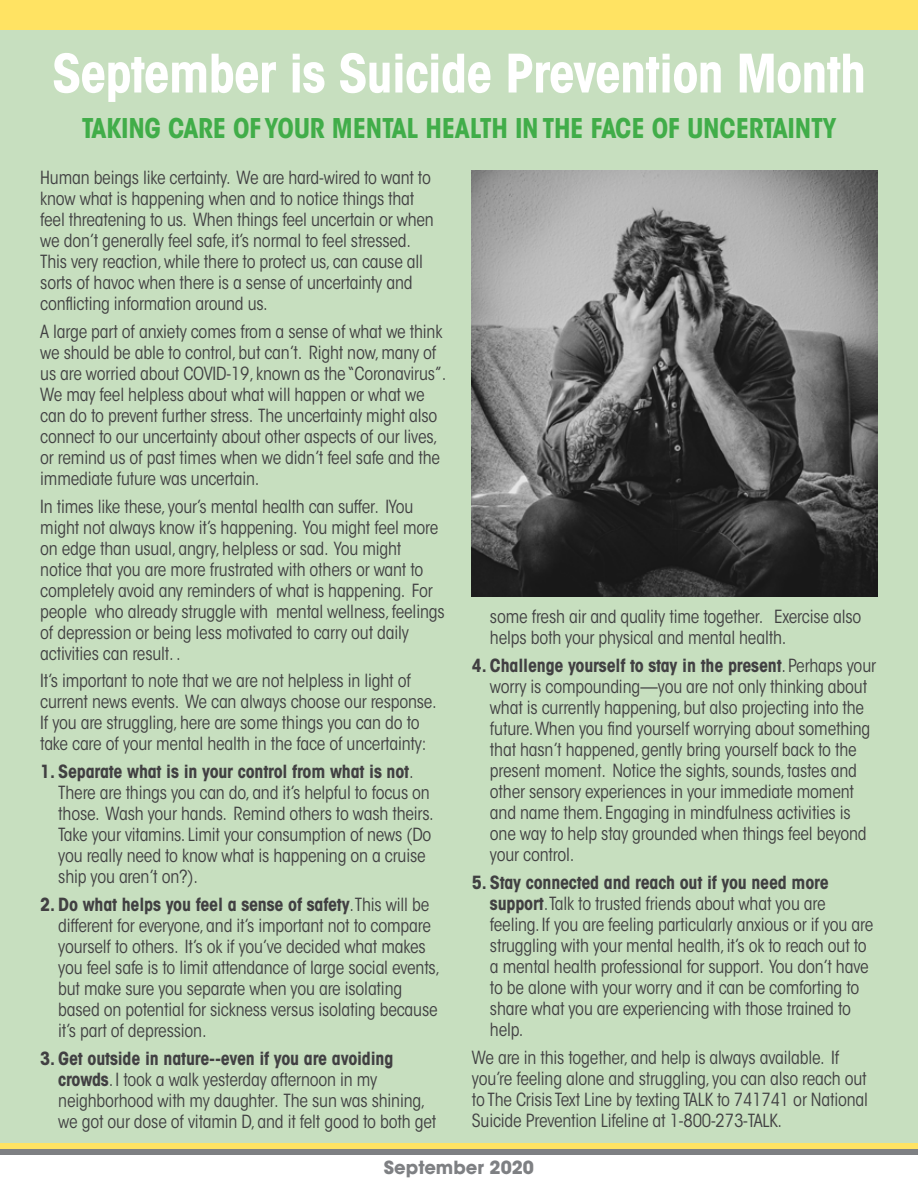
<style>
.page{position:relative;width:918px;height:1188px;background:#fff}
.page>*{position:absolute;margin:0;border:0;box-sizing:border-box;transform-origin:0 0}
.t1{font:700 condensed 52.5px "ITC Avant Garde Std";letter-spacing:-.02em;color:#fff}
.t2{font:700 condensed 27px "ITC Avant Garde Std";letter-spacing:-.01em;color:#41ad49}
.t3{font:condensed 18px/21px "ITC Avant Garde Std";letter-spacing:-.01em;color:#414042}
.t4{font:700 18px "ITC Avant Garde Std";color:#7e8083}
.s1{font-weight:700}
</style>
<div class="page">
<div style="left:0;top:30px;width:918px;height:1113px;background:#c7dfbf"></div>
<div style="left:0;top:0;width:918px;height:30px;background:#ffe363"></div>
<img style="left:472px;top:171px;width:405px;height:425px">
<div style="left:0;top:1143px;width:918px;height:9px;background:#ffe363"></div>
<div style="left:0;top:1149px;width:918px;height:6px;background:#7e8083"></div>
<h1 class="t1" style="left:52px;top:40px;width:816px">September is Suicide Prevention Month</h1>
<h2 class="t2" style="left:82px;top:110px;width:756px">TAKING CARE OF YOUR MENTAL HEALTH IN THE FACE OF UNCERTAINTY</h2>
<p class="t3" style="left:40px;top:167px;width:395px">Human beings like certainty. We are hard-wired to want to know what is happening when and to notice things that feel threatening to us. When things feel uncertain or when we don’t generally feel safe, it’s normal to feel stressed.<br>This very reaction, while there to protect us, can cause all sorts of havoc when there is a sense of uncertainty and conflicting information around us.</p>
<p class="t3" style="left:40px;top:321px;width:408px">A large part of anxiety comes from a sense of what we think we should be able to control, but can’t. Right now, many of us are worried about COVID-19, known as the “Coronavirus”.<br>We may feel helpless about what will happen or what we can do to prevent further stress. The uncertainty might also connect to our uncertainty about other aspects of our lives, or remind us of past times when we didn’t feel safe and the immediate future was uncertain.</p>
<p class="t3" style="left:40px;top:496px;width:406px">In times like these, your’s mental health can suffer. IYou might not always know it’s happening. You might feel more on edge than usual, angry, helpless or sad. You might notice that you are more frustrated with others or want to completely avoid any reminders of what is happening. For people who already struggle with mental wellness, feelings of depression or being less motivated to carry out daily activities can result. .</p>
<p class="t3" style="left:40px;top:670px;width:398px">It’s important to note that we are not helpless in light of current news events. We can always choose our response.<br>If you are struggling, here are some things you can do to take care of your mental health in the face of uncertainty:</p>
<p class="t3" style="left:58px;top:761px;width:377px;text-indent:-18px"><span class="s1">1. Separate what is in your control from what is not</span>.<br>There are things you can do, and it’s helpful to focus on those. Wash your hands. Remind others to wash theirs.<br>Take your vitamins. Limit your consumption of news (Do you really need to know what is happening on a cruise ship you aren’t on?).</p>
<p class="t3" style="left:58px;top:894px;width:383px;text-indent:-18px"><span class="s1">2. Do what helps you feel a sense of safety</span>.This will be different for everyone, and it’s important not to compare yourself to others. It’s ok if you’ve decided what makes you feel safe is to limit attendance of large social events, but make sure you separate when you are isolating based on potential for sickness versus isolating because it’s part of depression.</p>
<p class="t3" style="left:58px;top:1048px;width:380px;text-indent:-18px"><span class="s1">3. Get outside in nature--even if you are avoiding crowds</span>. I took a walk yesterday afternoon in my neighborhood with my daughter. The sun was shining, we got our dose of vitamin D, and it felt good to both get</p>
<p class="t3" style="left:490px;top:606px;width:373px">some fresh air and quality time together. Exercise also helps both your physical and mental health.</p>
<p class="t3" style="left:490px;top:655px;width:388px;text-indent:-18px"><span class="s1">4. Challenge yourself to stay in the present</span>. Perhaps your worry is compounding—you are not only thinking about what is currently happening, but also projecting into the future. When you find yourself worrying about something that hasn’t happened, gently bring yourself back to the present moment. Notice the sights, sounds, tastes and other sensory experiences in your immediate moment and name them. Engaging in mindfulness activities is one way to help stay grounded when things feel beyond your control.</p>
<p class="t3" style="left:490px;top:872px;width:385px;text-indent:-18px"><span class="s1">5. Stay connected and reach out if you need more support</span>.Talk to trusted friends about what you are feeling. If you are feeling particularly anxious or if you are struggling with your mental health, it’s ok to reach out to a mental health professional for support. You don’t have to be alone with your worry and it can be comforting to share what you are experiencing with those trained to help.</p>
<p class="t3" style="left:472px;top:1047px;width:398px">We are in this together, and help is always available. If you’re feeling alone and struggling, you can also reach out to The Crisis Text Line by texting TALK to 741741 or National Suicide Prevention Lifeline at 1-800-273-TALK.</p>
<p class="t4" style="left:384px;top:1156px;width:152px">September 2020</p>
</div>
